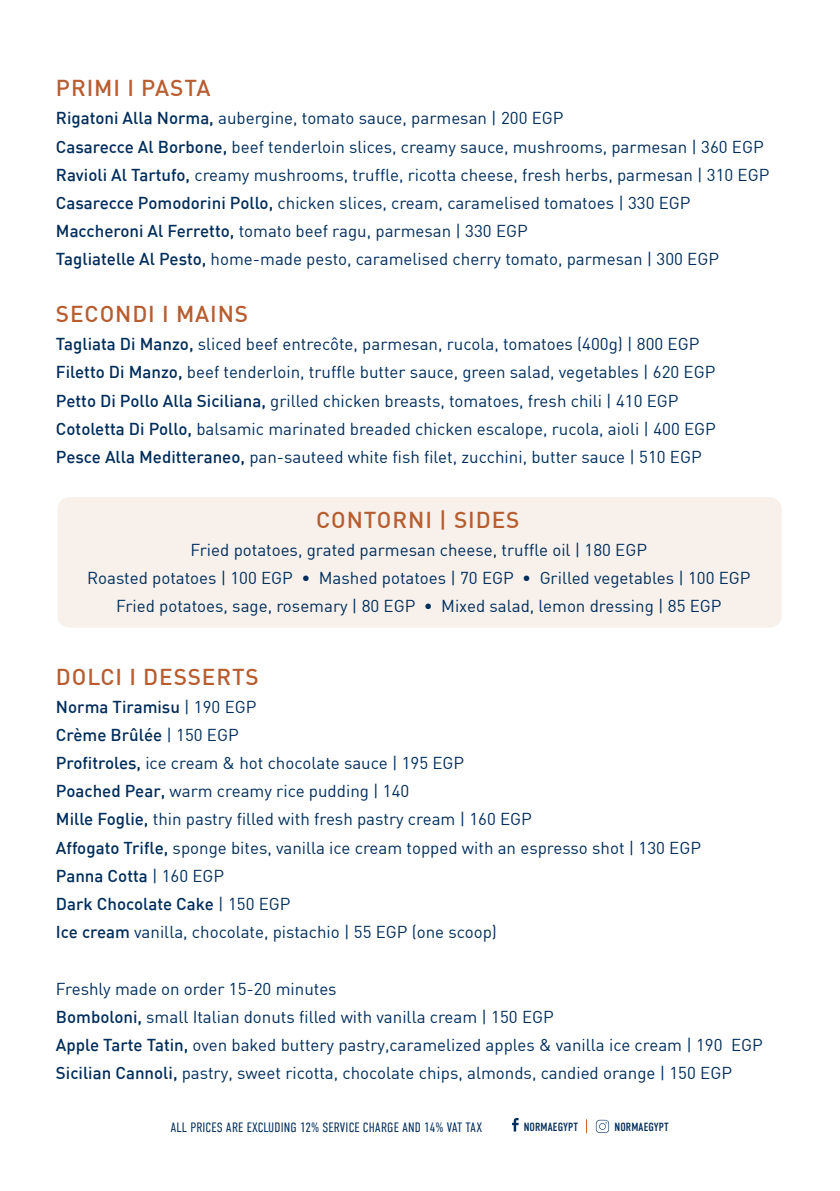
<style>
.page{position:relative;width:840px;height:1191px;background:#fff}
.page>*{position:absolute;margin:0;border:0;box-sizing:border-box;transform-origin:0 0}
.t1{font:500 22.6px "DIN";letter-spacing:.04em;color:#b75d30}
.t2{font:16.8px/28.2px "DIN";color:#002d5b}
.t3{font:300 13.6px "DIN Condensed";letter-spacing:.01em;color:#002d5b}
.t4{font:11.8px "DIN Condensed W08";letter-spacing:.01em;color:#002d5b}
.s1{font-weight:500}
</style>
<div class="page">
<svg style="left:512px;top:1118px;width:6px;height:13px"></svg>
<svg style="left:595px;top:1119px;width:13px;height:14px"></svg>
<div style="left:57px;top:497px;width:724px;height:131px;background:#f8f1eb;border-radius:12px"></div>
<h1 class="t1" style="left:56px;top:74px;width:156px">PRIMI I PASTA</h1>
<p class="t2" style="left:56px;top:104px;width:714px"><span class="s1">Rigatoni Alla Norma,</span> aubergine, tomato sauce, parmesan | 200 EGP<br><span class="s1">Casarecce Al Borbone,</span> beef tenderloin slices, creamy sauce, mushrooms, parmesan | 360 EGP <span class="s1">Ravioli Al Tartufo,</span> creamy mushrooms, truffle, ricotta cheese, fresh herbs, parmesan | 310 EGP <span class="s1">Casarecce Pomodorini Pollo,</span> chicken slices, cream, caramelised tomatoes | 330 EGP <span class="s1">Maccheroni Al Ferretto,</span> tomato beef ragu, parmesan | 330 EGP<br><span class="s1">Tagliatelle Al Pesto,</span> home-made pesto, caramelised cherry tomato, parmesan | 300 EGP</p>
<h1 class="t1" style="left:56px;top:299px;width:194px">SECONDI I MAINS</h1>
<p class="t2" style="left:56px;top:330px;width:661px"><span class="s1">Tagliata Di Manzo,</span> sliced beef entrecôte, parmesan, rucola, tomatoes (400g) | 800 EGP <span class="s1">Filetto Di Manzo,</span> beef tenderloin, truffle butter sauce, green salad, vegetables | 620 EGP <span class="s1">Petto Di Pollo Alla Siciliana,</span> grilled chicken breasts, tomatoes, fresh chili | 410 EGP <span class="s1">Cotoletta Di Pollo,</span> balsamic marinated breaded chicken escalope, rucola, aioli | 400 EGP <span class="s1">Pesce Alla Meditteraneo,</span> pan-sauteed white fish filet, zucchini, butter sauce | 510 EGP</p>
<h1 class="t1" style="left:316px;top:505px;width:205px">CONTORNI | SIDES</h1>
<p class="t2" style="left:87px;top:535px;width:664px;text-align:center">Fried potatoes, grated parmesan cheese, truffle oil | 180 EGP<br>Roasted potatoes | 100 EGP • Mashed potatoes | 70 EGP • Grilled vegetables | 100 EGP<br>Fried potatoes, sage, rosemary | 80 EGP • Mixed salad, lemon dressing | 85 EGP</p>
<h1 class="t1" style="left:56px;top:662px;width:204px">DOLCI I DESSERTS</h1>
<p class="t2" style="left:56px;top:692px;width:646px"><span class="s1">Norma Tiramisu</span> | 190 EGP<br><span class="s1">Crème Brûlée</span> | 150 EGP<br><span class="s1">Profitroles,</span> ice cream &amp; hot chocolate sauce | 195 EGP<br><span class="s1">Poached Pear,</span> warm creamy rice pudding | 140<br><span class="s1">Mille Foglie,</span> thin pastry filled with fresh pastry cream | 160 EGP<br><span class="s1">Affogato Trifle,</span> sponge bites, vanilla ice cream topped with an espresso shot | 130 EGP <span class="s1">Panna Cotta</span> | 160 EGP<br><span class="s1">Dark Chocolate Cake</span> | 150 EGP<br><span class="s1">Ice cream</span> vanilla, chocolate, pistachio | 55 EGP (one scoop)</p>
<p class="t2" style="left:56px;top:974px;width:708px">Freshly made on order 15-20 minutes<br><span class="s1">Bomboloni,</span> small Italian donuts filled with vanilla cream | 150 EGP<br><span class="s1">Apple Tarte Tatin,</span> oven baked buttery pastry,caramelized apples &amp; vanilla ice cream | 190 EGP <span class="s1">Sicilian Cannoli,</span> pastry, sweet ricotta, chocolate chips, almonds, candied orange | 150 EGP</p>
<p class="t3" style="left:170px;top:1119px;width:313px">ALL PRICES ARE EXCLUDING 12% SERVICE CHARGE AND 14% VAT TAX</p>
<p class="t4" style="left:523px;top:1120px;width:56px">NORMAEGYPT</p>
<p class="t4" style="left:614px;top:1120px;width:56px">NORMAEGYPT</p>
</div>
